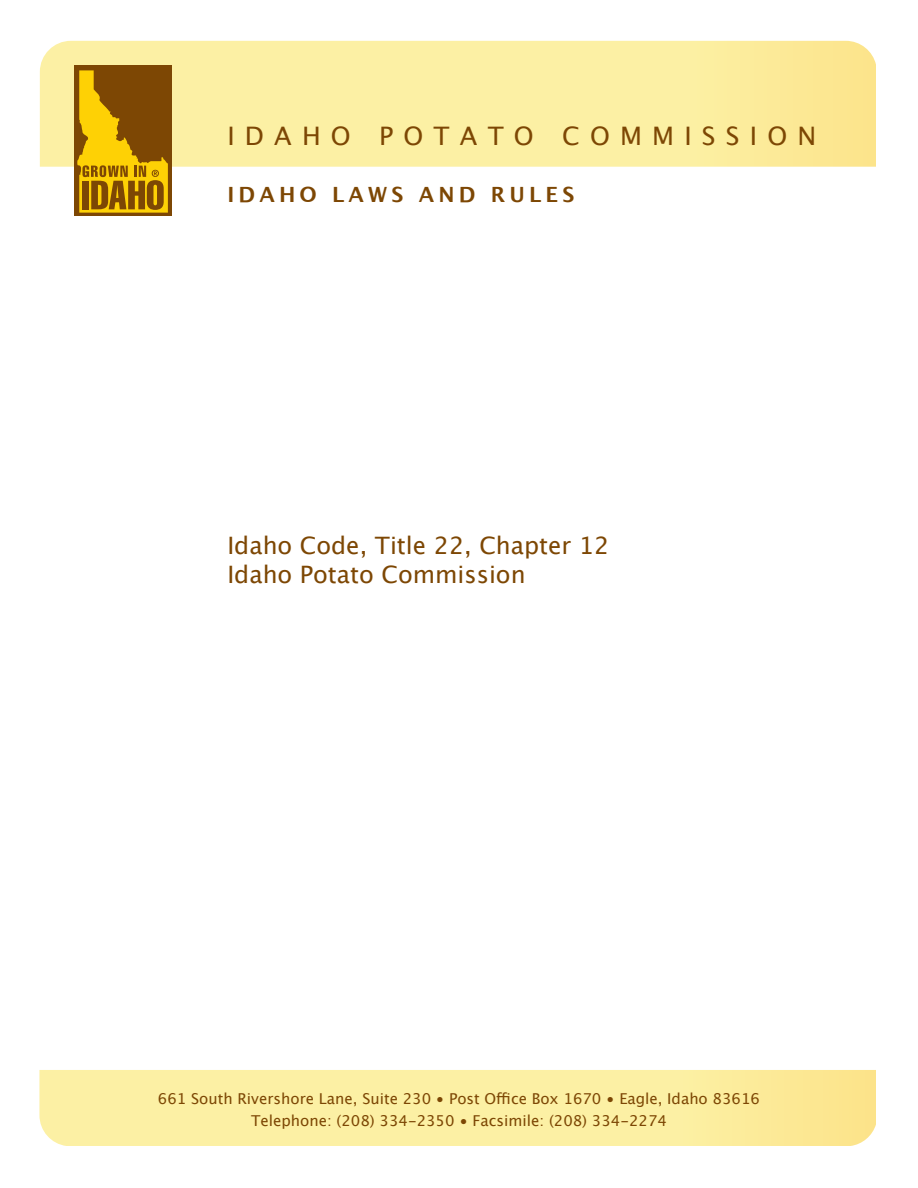
<style>
.page{position:relative;width:918px;height:1188px;background:#fff}
.page>*{position:absolute;margin:0;border:0;box-sizing:border-box;transform-origin:0 0}
.t1{font:25.5px "Lucida Grande";letter-spacing:.4em;color:#7d4704}
.t2{font:24px/28.8px "Lucida Grande";color:#7d4704}
.t3{font:700 21px "Lucida Grande";letter-spacing:.2em;color:#7d4704}
.t4{font:15px/22.5px "Lucida Grande";color:#7d4704;text-align:center}
</style>
<div class="page">
<svg style="left:40px;top:41px;width:836px;height:126px;background:#fceea1"></svg>
<svg style="left:39px;top:1070px;width:837px;height:76px;background:#fceea1"></svg>
<div style="left:74px;top:65px;width:98px;height:151px;background:#7d4704"></div>
<svg style="left:77px;top:70px;width:91px;height:143px"></svg>
<h1 class="t1" style="left:227px;top:122px;width:590px">IDAHO POTATO COMMISSION</h1>
<h3 class="t3" style="left:227px;top:178px;width:348px">IDAHO LAWS AND RULES</h3>
<h2 class="t2" style="left:227px;top:531px;width:383px">Idaho Code, Title 22, Chapter 12<br>Idaho Potato Commission</h2>
<p class="t4" style="left:158px;top:1087px;width:604px">661 South Rivershore Lane, Suite 230 • Post Office Box 1670 • Eagle, Idaho 83616<br>Telephone: (208) 334-2350 • Facsimile: (208) 334-2274</p>
</div>
